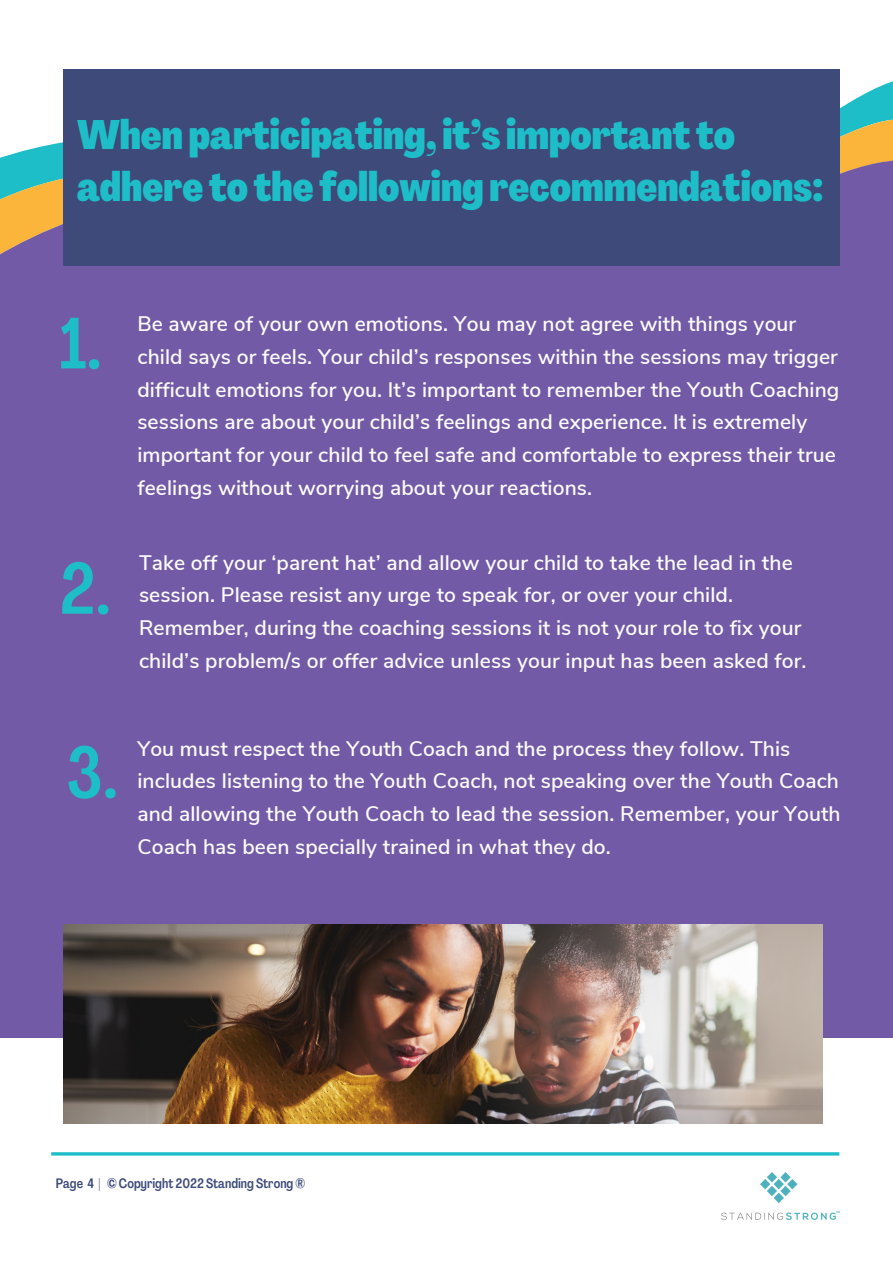
<style>
.page{position:relative;width:893px;height:1264px;background:#fff}
.page>*{position:absolute;margin:0;border:0;box-sizing:border-box;transform-origin:0 0}
.t1{font:500 71.4px "Agrandir Tight";color:#1ebec8}
.t2{font:800 40.5px/51.8px "Agrandir Tight";color:#1ebec8}
.t3{font:600 21px/32.5px "Nunito Sans";letter-spacing:.005em;color:#fcfcfb}
.t4{font:500 13.5px "Agrandir Tight";color:#3d4a7a}
</style>
<div class="page">
<hr style="left:51px;top:1152px;width:788px;height:3px;background:#1ebec8">
<svg style="left:27px;top:104px;width:865px;height:46px"></svg>
<svg style="left:0;top:150px;width:892px;height:116px;background:#8e878c"></svg>
<div style="left:0;top:266px;width:892px;height:771px;background:#735aa6"></div>
<div style="left:63px;top:70px;width:776px;height:196px;background:#3d4a7a"></div>
<img style="left:721px;top:1172px;width:118px;height:48px">
<img style="left:63px;top:924px;width:759px;height:199px">
<p class="t2" style="left:77px;top:113px;width:747px">When participating, it’s important to adhere to the following recommendations:</p>
<p class="t1" style="left:59px;top:315px;width:44px">1.</p>
<p class="t1" style="left:59px;top:560px;width:53px">2.</p>
<p class="t3" style="left:137px;top:308px;width:703px">Be aware of your own emotions. You may not agree with things your child says or feels. Your child’s responses within the sessions may trigger difficult emotions for you. It’s important to remember the Youth Coaching sessions are about your child’s feelings and experience. It is extremely important for your child to feel safe and comfortable to express their true feelings without worrying about your reactions.</p>
<p class="t3" style="left:139px;top:546px;width:669px">Take off your ‘parent hat’ and allow your child to take the lead in the session. Please resist any urge to speak for, or over your child.<br>Remember, during the coaching sessions it is not your role to fix your child’s problem/s or offer advice unless your input has been asked for.</p>
<p class="t1" style="left:66px;top:744px;width:53px">3.</p>
<p class="t3" style="left:137px;top:732px;width:704px">You must respect the Youth Coach and the process they follow. This includes listening to the Youth Coach, not speaking over the Youth Coach and allowing the Youth Coach to lead the session. Remember, your Youth Coach has been specially trained in what they do.</p>
<p class="t4" style="left:56px;top:1178px;width:251px">Page 4 | © Copyright 2022 Standing Strong ®</p>
</div>
